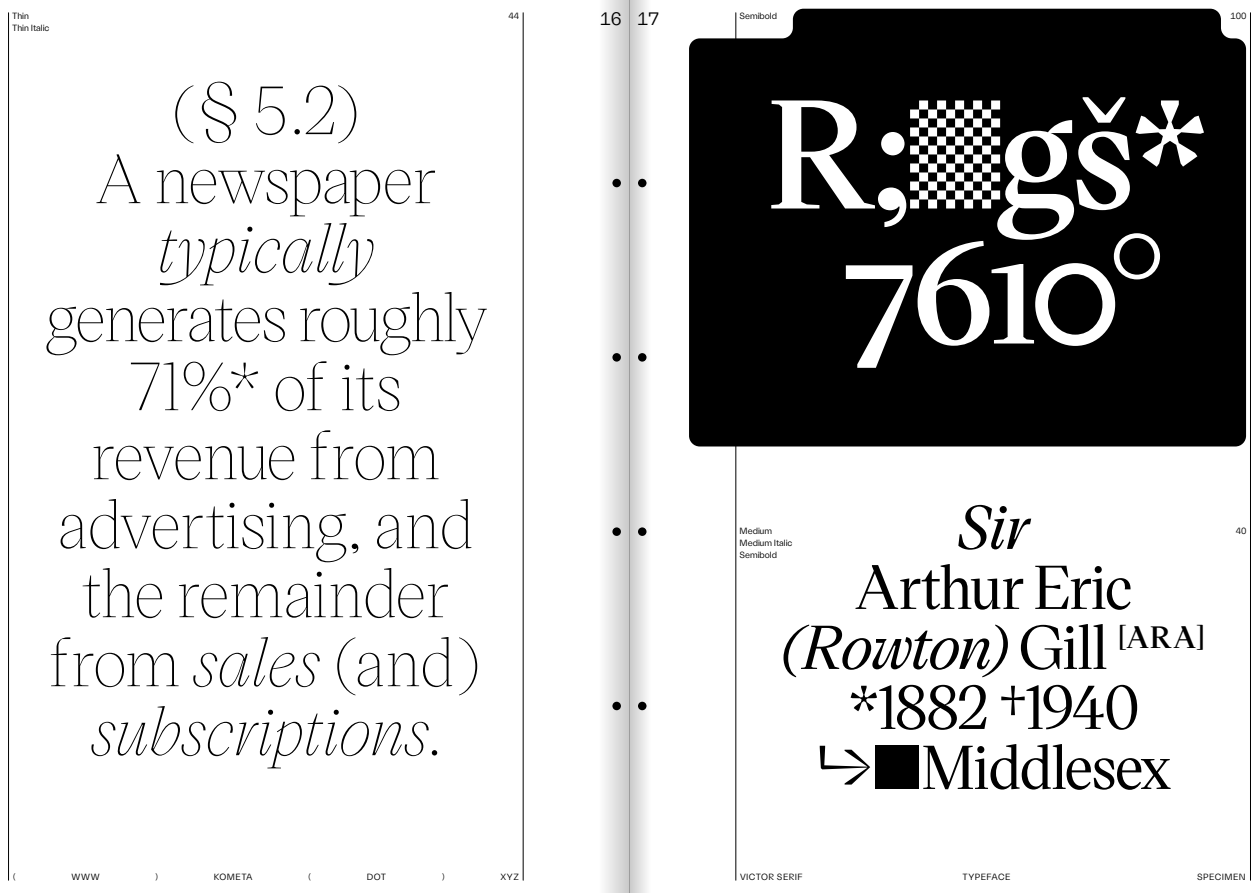
<style>
.page{position:relative;width:1259px;height:893px;background:#fff}
.page>*{position:absolute;margin:0;border:0;box-sizing:border-box;transform-origin:0 0}
.t1{font:600 150px/135px "Victor Serif";letter-spacing:-.05em;color:#fff;text-align:center}
.t2{font:100 66px/69px "Victor Serif";letter-spacing:-.025em;color:#000;text-align:center}
.t3{font:italic 100 66px "Victor Serif";color:#000}
.t4{font:500 60px/60px "Victor Serif";letter-spacing:-.035em;color:#000;text-align:center}
.t5{font:italic 500 60px "Victor Serif";color:#000}
.t6{font:18px "Solar Sans";color:#000}
.t7{font:9px/12px "Solar Sans";color:#000}
.t8{font:9px "Solar Sans";letter-spacing:.045em;color:#000}
.t9{font:9px "Solar Sans";letter-spacing:.035em;color:#000}
.t10{font:9px "Solar Sans";letter-spacing:.05em;color:#000}
.s1{font-style:italic}
</style>
<div class="page">
<img style="left:605px;top:0;width:42px;height:893px">
<hr style="left:735px;top:13px;width:1px;height:867px;background:#000">
<hr style="left:1250px;top:13px;width:1px;height:867px;background:#000">
<hr style="left:523px;top:13px;width:1px;height:867px;background:#000">
<hr style="left:8px;top:13px;width:1px;height:867px;background:#000">
<div style="left:638px;top:702px;width:8px;height:8px;background:#000;border-radius:50%"></div>
<div style="left:638px;top:527px;width:8px;height:9px;background:#000;border-radius:50%"></div>
<div style="left:638px;top:353px;width:8px;height:9px;background:#000;border-radius:50%"></div>
<div style="left:638px;top:179px;width:8px;height:8px;background:#000;border-radius:50%"></div>
<div style="left:612px;top:702px;width:9px;height:8px;background:#000;border-radius:50%"></div>
<div style="left:612px;top:527px;width:9px;height:9px;background:#000;border-radius:50%"></div>
<div style="left:612px;top:353px;width:9px;height:9px;background:#000;border-radius:50%"></div>
<div style="left:612px;top:179px;width:9px;height:8px;background:#000;border-radius:50%"></div>
<div style="left:689px;top:9px;width:557px;height:437px;background:#000"></div>
<p class="t7" style="left:12px;top:11px;width:39px">Thin<br>Thin Italic</p>
<p class="t7" style="left:508px;top:11px;width:12px">44</p>
<p class="t2" style="left:95px;top:82px;width:344px">(§ 5.2)<br>A newspaper</p>
<p class="t3" style="left:157px;top:223px;width:219px">typically</p>
<p class="t2" style="left:45px;top:289px;width:444px">generates roughly<br>71%* of its revenue from advertising, and the remainder from <span class="s1">sales</span> (and) <span class="s1">subscriptions</span>.</p>
<p class="t6" style="left:600px;top:13px;width:60px">16 17</p>
<p class="t7" style="left:739px;top:11px;width:39px">Semibold</p>
<p class="t7" style="left:1230px;top:11px;width:18px">100</p>
<h1 class="t1" style="left:767px;top:100px;width:448px">R;▒gš*<br>7610°</h1>
<p class="t5" style="left:957px;top:504px;width:74px">Sir</p>
<p class="t4" style="left:780px;top:563px;width:427px">Arthur Eric <span class="s1">(Rowton)</span> Gill <sup>[ARA] </sup>*1882 †1940 ↳■Middlesex</p>
<p class="t7" style="left:739px;top:525px;width:54px">Medium<br>Medium Italic<br>Semibold</p>
<p class="t7" style="left:1235px;top:526px;width:12px">40</p>
<p class="t7" style="left:13px;top:872px;width:5px">(</p>
<p class="t7" style="left:72px;top:872px;width:30px">WWW</p>
<p class="t7" style="left:155px;top:872px;width:5px">)</p>
<p class="t7" style="left:214px;top:872px;width:40px">KOMETA</p>
<p class="t7" style="left:308px;top:872px;width:5px">(</p>
<p class="t7" style="left:367px;top:872px;width:21px">DOT</p>
<p class="t7" style="left:442px;top:872px;width:5px">)</p>
<p class="t7" style="left:500px;top:872px;width:20px">XYZ</p>
<p class="t8" style="left:740px;top:874px;width:64px">VICTOR SERIF</p>
<p class="t9" style="left:962px;top:874px;width:49px">TYPEFACE</p>
<p class="t10" style="left:1197px;top:874px;width:50px">SPECIMEN</p>
</div>
